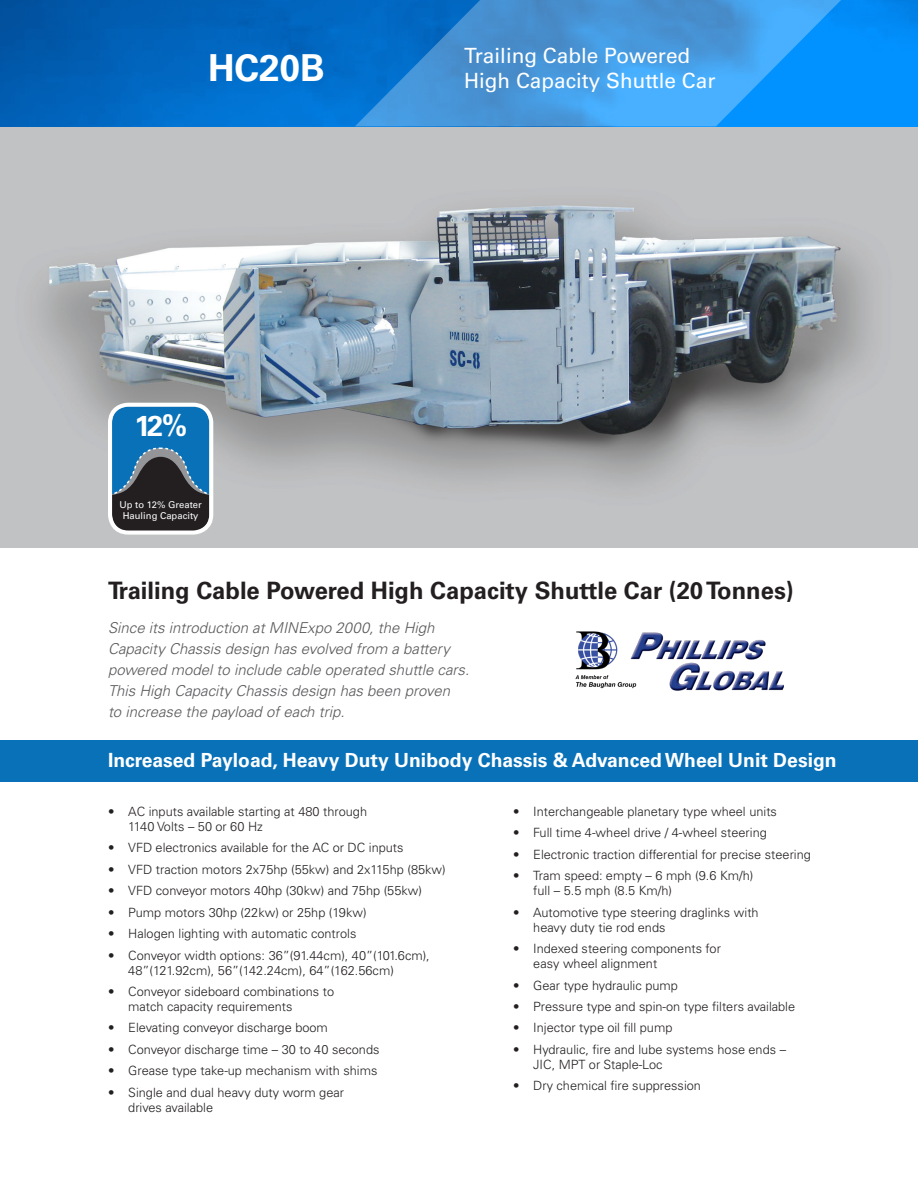
<style>
.page{position:relative;width:918px;height:1188px;background:#fff}
.page>*{position:absolute;margin:0;border:0;box-sizing:border-box;transform-origin:0 0}
.t1{font:700 37.2px "Univers LT Pro 65";color:#fff}
.t2{font:700 28.8px "Univers LT Pro 65";color:#fff}
.t3{font:700 24px "Univers LT Pro 65";color:#231f20}
.t4{font:21px "Univers LT Pro 55 Roman";color:#fff}
.t5{font:700 19.5px "Univers LT Pro 65";color:#fff}
.t6{font:italic 300 15px/21px "Univers LT Pro 45";color:#57585a}
.t7{font:300 12.75px/15px "Univers LT Pro 45";color:#231f20}
.t8{font:9.45px/11.4px "Univers LT Pro 55 Roman";color:#fff;text-align:center}
</style>
<div class="page">
<div style="left:0;top:740px;width:918px;height:41px;background:#0871b8"></div>
<img style="left:575px;top:631px;width:209px;height:60px">
<img style="left:0;top:126px;width:918px;height:421px">
<svg style="left:108px;top:403px;width:105px;height:132px;background:#3f6987"></svg>
<img style="left:0;top:0;width:918px;height:126px">
<svg style="left:355px;top:0;width:502px;height:126px;background:#3393e2"></svg>
<p class="t1" style="left:208px;top:42px;width:118px">HC20B</p>
<p class="t4" style="left:464px;top:41px;width:228px">Trailing Cable Powered</p>
<p class="t4" style="left:464px;top:66px;width:253px">High Capacity Shuttle Car</p>
<p class="t2" style="left:134px;top:406px;width:55px">12%</p>
<p class="t8" style="left:119px;top:498px;width:84px">Up to 12% Greater<br>Hauling Capacity</p>
<p class="t3" style="left:108px;top:574px;width:687px">Trailing Cable Powered High Capacity Shuttle Car (20 Tonnes)</p>
<p class="t6" style="left:108px;top:617px;width:363px">Since its introduction at MINExpo 2000, the High Capacity Chassis design has evolved from a battery powered model to include cable operated shuttle cars.<br>This High Capacity Chassis design has been proven<br>to increase the payload of each trip.</p>
<h3 class="t5" style="left:108px;top:747px;width:730px">Increased Payload, Heavy Duty Unibody Chassis &amp; Advanced Wheel Unit Design</h3>
<p class="t7" style="left:128px;top:803px;width:240px;text-indent:-20px">• AC inputs available starting at 480 through<br>1140 Volts – 50 or 60 Hz</p>
<p class="t7" style="left:108px;top:840px;width:297px">• VFD electronics available for the AC or DC inputs</p>
<p class="t7" style="left:108px;top:861px;width:339px">• VFD traction motors 2x75hp (55kw) and 2x115hp (85kw)</p>
<p class="t7" style="left:108px;top:883px;width:316px">• VFD conveyor motors 40hp (30kw) and 75hp (55kw)</p>
<p class="t7" style="left:108px;top:904px;width:260px">• Pump motors 30hp (22kw) or 25hp (19kw)</p>
<p class="t7" style="left:108px;top:926px;width:250px">• Halogen lighting with automatic controls</p>
<p class="t7" style="left:128px;top:947px;width:303px;text-indent:-20px">• Conveyor width options: 36”(91.44cm), 40”(101.6cm),<br>48”(121.92cm), 56”(142.24cm), 64”(162.56cm)</p>
<p class="t7" style="left:128px;top:984px;width:207px;text-indent:-20px">• Conveyor sideboard combinations to match capacity requirements</p>
<p class="t7" style="left:108px;top:1020px;width:221px">• Elevating conveyor discharge boom</p>
<p class="t7" style="left:108px;top:1042px;width:273px">• Conveyor discharge time – 30 to 40 seconds</p>
<p class="t7" style="left:108px;top:1063px;width:271px">• Grease type take-up mechanism with shims</p>
<p class="t7" style="left:128px;top:1085px;width:217px;text-indent:-20px">• Single and dual heavy duty worm gear drives available</p>
<p class="t7" style="left:513px;top:803px;width:265px">• Interchangeable planetary type wheel units</p>
<p class="t7" style="left:513px;top:825px;width:255px">• Full time 4-wheel drive / 4-wheel steering</p>
<p class="t7" style="left:513px;top:846px;width:299px">• Electronic traction differential for precise steering</p>
<p class="t7" style="left:533px;top:868px;width:222px;text-indent:-20px">• Tram speed: empty – 6 mph (9.6 Km/h) full – 5.5 mph (8.5 Km/h)</p>
<p class="t7" style="left:533px;top:904px;width:227px;text-indent:-20px">• Automotive type steering draglinks with heavy duty tie rod ends</p>
<p class="t7" style="left:533px;top:941px;width:189px;text-indent:-20px">• Indexed steering components for easy wheel alignment</p>
<p class="t7" style="left:513px;top:977px;width:166px">• Gear type hydraulic pump</p>
<p class="t7" style="left:513px;top:999px;width:284px">• Pressure type and spin-on type filters available</p>
<p class="t7" style="left:513px;top:1020px;width:161px">• Injector type oil fill pump</p>
<p class="t7" style="left:533px;top:1042px;width:254px;text-indent:-20px">• Hydraulic, fire and lube systems hose ends –<br>JIC, MPT or Staple-Loc</p>
<p class="t7" style="left:513px;top:1078px;width:190px">• Dry chemical fire suppression</p>
</div>
